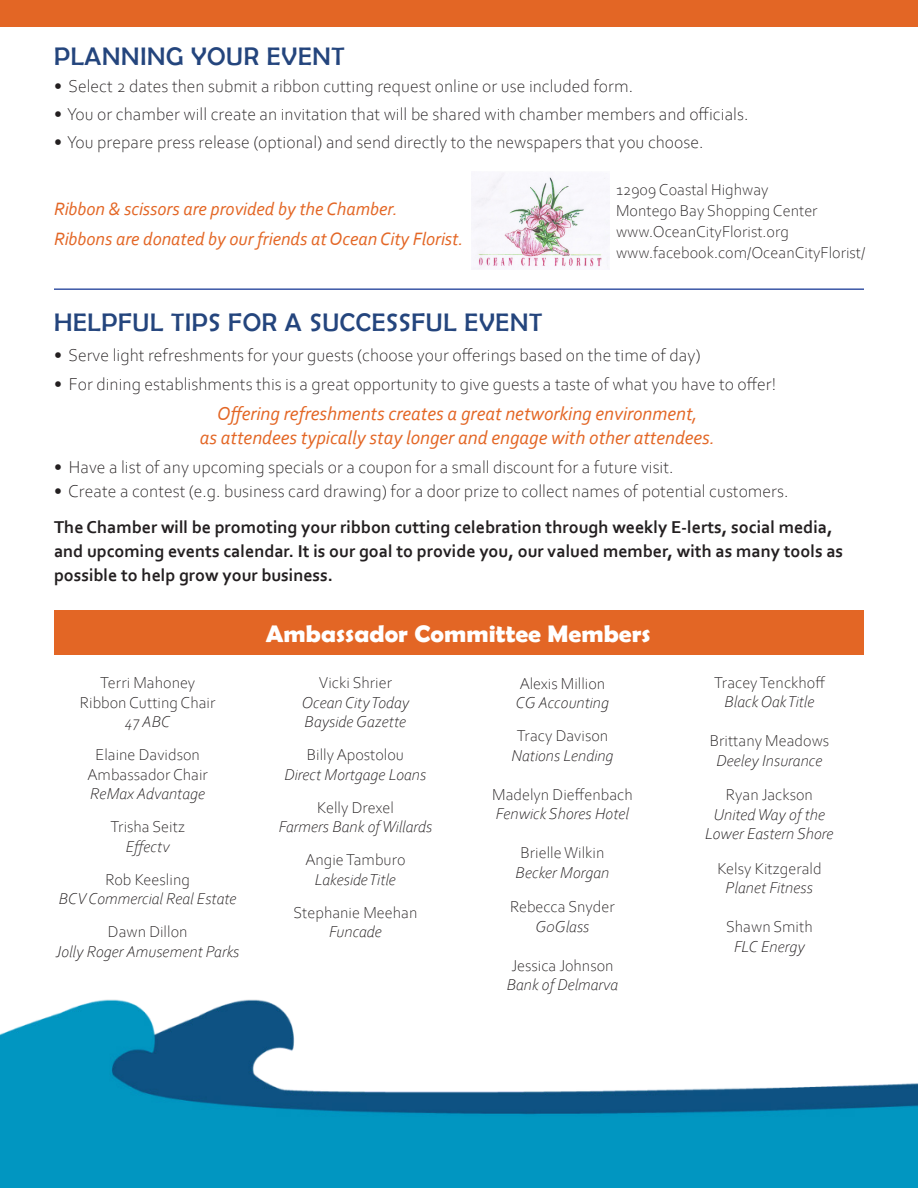
<style>
.page{position:relative;width:918px;height:1188px;background:#fff}
.page>*{position:absolute;margin:0;border:0;box-sizing:border-box;transform-origin:0 0}
.t1{font:25.5px "Berlin Sans FB";letter-spacing:.03em;color:#24457d}
.t2{font:700 24px "Berlin Sans FB Demi";color:#fff;scale:1.07 1}
.t3{font:italic 19.5px "Corbel";color:#e36625}
.t4{font:italic 18.75px "Corbel";color:#e36625}
.t5{font:300 18px "Corbel";color:#231f20}
.t6{font:700 18px/24px "Corbel";color:#231f20}
.t7{font:300 16.5px "Corbel";color:#231f20}
.t8{font:italic 300 16.5px/19.5px "Corbel";color:#231f20}
</style>
<div class="page">
<hr style="left:54px;top:288px;width:810px;height:2px;background:#3b57a6">
<div style="left:54px;top:610px;width:810px;height:45px;background:#e36625"></div>
<img style="left:471px;top:173px;width:138px;height:96px">
<div style="left:0;top:0;width:918px;height:27px;background:#e36625"></div>
<img style="left:0;top:999px;width:918px;height:189px">
<p class="t1" style="left:54px;top:42px;width:292px">PLANNING YOUR EVENT</p>
<p class="t5" style="left:54px;top:75px;width:581px">• Select 2 dates then submit a ribbon cutting request online or use included form.</p>
<p class="t5" style="left:54px;top:103px;width:696px">• You or chamber will create an invitation that will be shared with chamber members and officials.</p>
<p class="t5" style="left:54px;top:130px;width:651px">• You prepare press release (optional) and send directly to the newspapers that you choose.</p>
<p class="t4" style="left:54px;top:198px;width:345px">Ribbon &amp; scissors are provided by the Chamber.</p>
<p class="t4" style="left:54px;top:228px;width:411px">Ribbons are donated by our friends at Ocean City Florist.</p>
<p class="t7" style="left:616px;top:178px;width:154px">12909 Coastal Highway</p>
<p class="t7" style="left:616px;top:199px;width:203px">Montego Bay Shopping Center</p>
<p class="t7" style="left:616px;top:220px;width:174px">www.OceanCityFlorist.org</p>
<p class="t7" style="left:616px;top:241px;width:251px">www.facebook.com/OceanCityFlorist/</p>
<p class="t1" style="left:54px;top:309px;width:490px">HELPFUL TIPS FOR A SUCCESSFUL EVENT</p>
<p class="t5" style="left:54px;top:343px;width:648px">• Serve light refreshments for your guests (choose your offerings based on the time of day)</p>
<p class="t5" style="left:54px;top:372px;width:724px">• For dining establishments this is a great opportunity to give guests a taste of what you have to offer!</p>
<p class="t3" style="left:217px;top:401px;width:482px">Offering refreshments creates a great networking environment,</p>
<p class="t3" style="left:200px;top:425px;width:517px">as attendees typically stay longer and engage with other attendees.</p>
<p class="t5" style="left:54px;top:456px;width:621px">• Have a list of any upcoming specials or a coupon for a small discount for a future visit.</p>
<p class="t5" style="left:54px;top:480px;width:736px">• Create a contest (e.g. business card drawing) for a door prize to collect names of potential customers.</p>
<p class="t6" style="left:54px;top:515px;width:791px">The Chamber will be promoting your ribbon cutting celebration through weekly E-lerts, social media, and upcoming events calendar. It is our goal to provide you, our valued member, with as many tools as possible to help grow your business.</p>
<p class="t7" style="left:100px;top:672px;width:97px">Terri Mahoney</p>
<p class="t7" style="left:80px;top:692px;width:137px">Ribbon Cutting Chair</p>
<p class="t8" style="left:125px;top:711px;width:47px">47 ABC</p>
<p class="t7" style="left:96px;top:744px;width:106px">Elaine Davidson</p>
<p class="t7" style="left:88px;top:764px;width:122px">Ambassador Chair</p>
<p class="t8" style="left:90px;top:783px;width:116px">ReMax Advantage</p>
<p class="t7" style="left:110px;top:816px;width:76px">Trisha Seitz</p>
<p class="t8" style="left:126px;top:836px;width:45px">Effectv</p>
<p class="t7" style="left:106px;top:869px;width:86px">Rob Keesling</p>
<p class="t8" style="left:59px;top:888px;width:179px">BCV Commercial Real Estate</p>
<p class="t7" style="left:108px;top:921px;width:81px">Dawn Dillon</p>
<p class="t8" style="left:56px;top:941px;width:185px">Jolly Roger Amusement Parks</p>
<p class="t2" style="left:266px;top:620px;width:361px">Ambassador Committee Members</p>
<p class="t7" style="left:319px;top:672px;width:75px">Vicki Shrier</p>
<p class="t8" style="left:302px;top:692px;width:109px">Ocean City Today<br>Bayside Gazette</p>
<p class="t7" style="left:307px;top:744px;width:99px">Billy Apostolou</p>
<p class="t8" style="left:285px;top:764px;width:143px">Direct Mortgage Loans</p>
<p class="t7" style="left:317px;top:797px;width:78px">Kelly Drexel</p>
<p class="t8" style="left:279px;top:816px;width:155px">Farmers Bank of Willards</p>
<p class="t7" style="left:305px;top:849px;width:102px">Angie Tamburo</p>
<p class="t8" style="left:315px;top:869px;width:83px">Lakeside Title</p>
<p class="t7" style="left:294px;top:902px;width:125px">Stephanie Meehan</p>
<p class="t8" style="left:329px;top:921px;width:54px">Funcade</p>
<p class="t7" style="left:520px;top:673px;width:87px">Alexis Million</p>
<p class="t8" style="left:516px;top:692px;width:95px">CG Accounting</p>
<p class="t7" style="left:517px;top:725px;width:93px">Tracy Davison</p>
<p class="t8" style="left:511px;top:745px;width:104px">Nations Lending</p>
<p class="t7" style="left:492px;top:784px;width:142px">Madelyn Dieffenbach</p>
<p class="t8" style="left:496px;top:803px;width:135px">Fenwick Shores Hotel</p>
<p class="t7" style="left:521px;top:842px;width:85px">Brielle Wilkin</p>
<p class="t8" style="left:516px;top:862px;width:95px">Becker Morgan</p>
<p class="t7" style="left:510px;top:896px;width:106px">Rebecca Snyder</p>
<p class="t8" style="left:535px;top:916px;width:56px">G0Glass</p>
<p class="t7" style="left:511px;top:955px;width:104px">Jessica Johnson</p>
<p class="t8" style="left:507px;top:974px;width:113px">Bank of Delmarva</p>
<p class="t7" style="left:714px;top:671px;width:113px">Tracey Tenckhoff</p>
<p class="t8" style="left:724px;top:691px;width:92px">Black Oak Title</p>
<p class="t7" style="left:710px;top:730px;width:121px">Brittany Meadows</p>
<p class="t8" style="left:716px;top:750px;width:108px">Deeley Insurance</p>
<p class="t7" style="left:726px;top:784px;width:89px">Ryan Jackson</p>
<p class="t8" style="left:714px;top:804px;width:113px">United Way of the</p>
<p class="t8" style="left:705px;top:823px;width:130px">Lower Eastern Shore</p>
<p class="t7" style="left:717px;top:857px;width:106px">Kelsy Kitzgerald</p>
<p class="t8" style="left:726px;top:877px;width:89px">Planet Fitness</p>
<p class="t7" style="left:726px;top:916px;width:88px">Shawn Smith</p>
<p class="t8" style="left:734px;top:936px;width:72px">FLC Energy</p>
</div>
